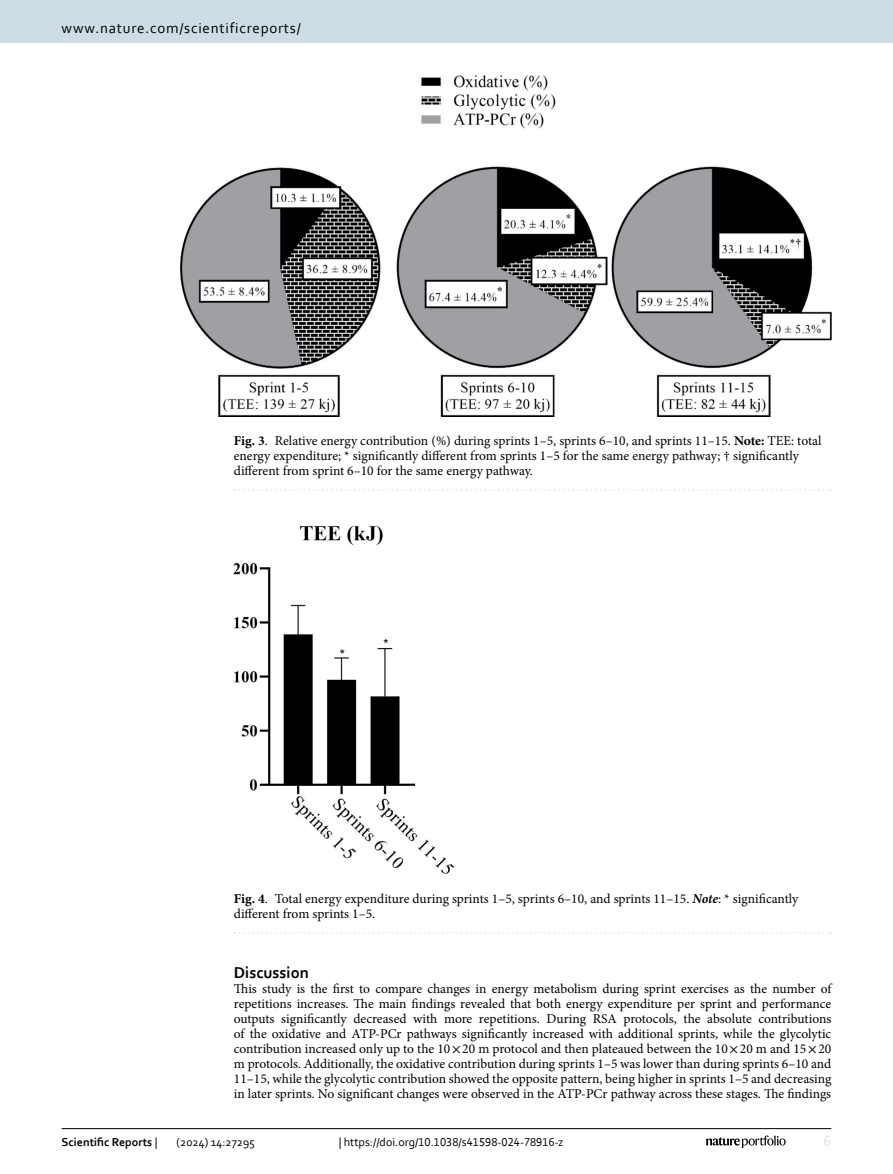
<style>
.page{position:relative;width:893px;height:1174px;background:#fff}
.page>*{position:absolute;margin:0;border:0;box-sizing:border-box;transform-origin:0 0}
.Head_1{font:700 16.5px "Corbel";color:#000}
.t1{font:15px "Corbel";letter-spacing:.05em;color:#000}
.t2{font:15px "Corbel";color:#d9e4eb}
.Body_Text{font:13.5px/15px "Minion Pro";color:#000;text-align:justify}
.Figure_Caption{font:13.5px/15px "Minion Pro";color:#000}
.t3{font:12px "Corbel";color:#000}
.t4{font:700 12px "Corbel";color:#000}
.s1{font-weight:700}
.s2{font-weight:700;font-style:italic}
.s3{font-family:"STIX"}
.s4{font-weight:400}
</style>
<div class="page">
<img style="left:234px;top:525px;width:221px;height:349px">
<svg style="left:235px;top:932px;width:597px;height:1px"></svg>
<img style="left:180px;top:76px;width:651px;height:341px">
<svg style="left:235px;top:489px;width:597px;height:1px"></svg>
<hr style="left:62px;top:1128px;width:769px;height:1px;background:#000">
<svg style="left:706px;top:1135px;width:80px;height:12px"></svg>
<div style="left:0;top:0;width:893px;height:43px;background:#cedde4"></div>
<p class="t1" style="left:62px;top:18px;width:241px">www.nature.com/scientificreports/</p>
<p class="Figure_Caption" style="left:234px;top:433px;width:589px"><span class="s1">Fig. 3</span>. Relative energy contribution (%) during sprints 1–5, sprints 6–10, and sprints 11–15. <span class="s1">Note:</span> TEE: total energy expenditure; * significantly different from sprints 1–5 for the same energy pathway; † significantly different from sprint 6–10 for the same energy pathway.</p>
<p class="Figure_Caption" style="left:234px;top:891px;width:566px"><span class="s1">Fig. 4</span>. Total energy expenditure during sprints 1–5, sprints 6–10, and sprints 11–15. <span class="s2">Note</span>: * significantly different from sprints 1–5.</p>
<p class="Head_1" style="left:234px;top:962px;width:77px">Discussion</p>
<p class="Body_Text" style="left:234px;top:981px;width:599px">This study is the first to compare changes in energy metabolism during sprint exercises as the number of repetitions increases. The main findings revealed that both energy expenditure per sprint and performance outputs significantly decreased with more repetitions. During RSA protocols, the absolute contributions of the oxidative and ATP-PCr pathways significantly increased with additional sprints, while the glycolytic contribution increased only up to the 10<span class="s3">×</span>20 m protocol and then plateaued between the 10<span class="s3">×</span>20 m and 15<span class="s3">×</span>20 m protocols. Additionally, the oxidative contribution during sprints 1–5 was lower than during sprints 6–10 and 11–15, while the glycolytic contribution showed the opposite pattern, being higher in sprints 1–5 and decreasing in later sprints. No significant changes were observed in the ATP-PCr pathway across these stages. The findings</p>
<p class="t4" style="left:62px;top:1134px;width:97px">Scientific Reports <span class="s4">|</span></p>
<p class="t3" style="left:177px;top:1134px;width:80px">(2024) 14:27295</p>
<p class="t3" style="left:339px;top:1134px;width:226px">| https://doi.org/10.1038/s41598-024-78916-z</p>
<p class="t2" style="left:824px;top:1132px;width:9px">6</p>
</div>
